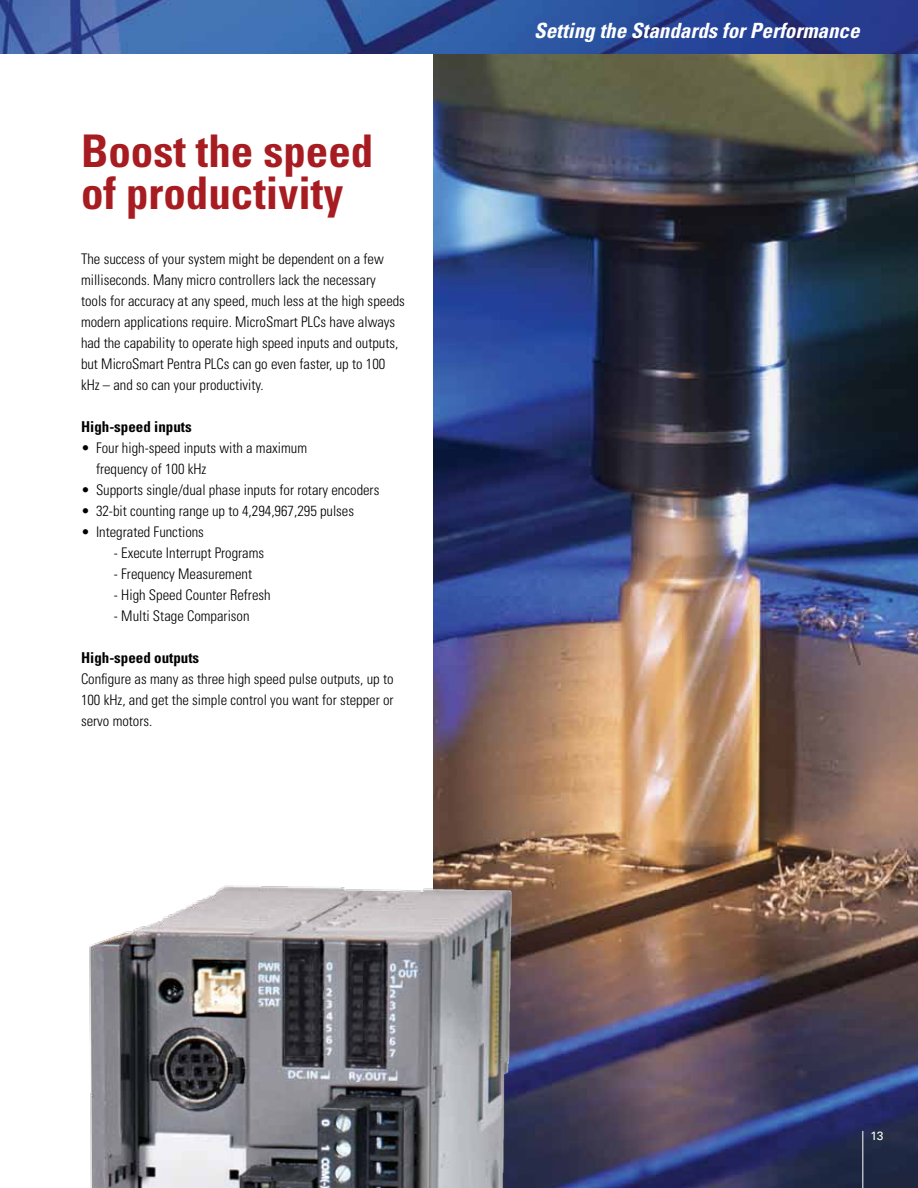
<style>
.page{position:relative;width:918px;height:1188px;background:#fff}
.page>*{position:absolute;margin:0;border:0;box-sizing:border-box;transform-origin:0 0}
.t1{font:700 condensed 45px/42px "Univers LT Std";color:#a71c20}
.t2{font:italic 700 condensed 21px "Univers LT Std";color:#fff}
.t3{font:700 condensed 15px "Univers LT Std";color:#000}
.t4{font:300 condensed 14.7px/21px "Univers LT Std";color:#000}
.t5{font:12px "Univers LT Std";color:#fff}
</style>
<div class="page">
<img style="left:433px;top:54px;width:485px;height:1134px">
<img style="left:89px;top:840px;width:545px;height:348px">
<img style="left:0;top:0;width:918px;height:54px">
<hr style="left:862px;top:1131px;width:1px;height:57px;background:#fff">
<h1 class="t1" style="left:81px;top:130px;width:294px">Boost the speed of productivity</h1>
<p class="t4" style="left:81px;top:248px;width:326px">The success of your system might be dependent on a few milliseconds. Many micro controllers lack the necessary tools for accuracy at any speed, much less at the high speeds modern applications require. MicroSmart PLCs have always had the capability to operate high speed inputs and outputs, but MicroSmart Pentra PLCs can go even faster, up to 100 kHz – and so can your productivity.</p>
<p class="t3" style="left:81px;top:418px;width:112px">High-speed inputs</p>
<p class="t4" style="left:96px;top:437px;width:213px;text-indent:-15px">• Four high-speed inputs with a maximum frequency of 100 kHz</p>
<p class="t4" style="left:81px;top:479px;width:300px">• Supports single/dual phase inputs for rotary encoders</p>
<p class="t4" style="left:81px;top:500px;width:275px">• 32-bit counting range up to 4,294,967,295 pulses</p>
<p class="t4" style="left:81px;top:521px;width:125px">• Integrated Functions</p>
<p class="t4" style="left:114px;top:542px;width:152px">- Execute Interrupt Programs</p>
<p class="t4" style="left:114px;top:563px;width:140px">- Frequency Measurement</p>
<p class="t4" style="left:114px;top:584px;width:158px">- High Speed Counter Refresh</p>
<p class="t4" style="left:114px;top:605px;width:137px">- Multi Stage Comparison</p>
<p class="t3" style="left:81px;top:649px;width:120px">High-speed outputs</p>
<p class="t4" style="left:81px;top:668px;width:314px;text-align:justify">Configure as many as three high speed pulse outputs, up to 100 kHz, and get the simple control you want for stepper or servo motors.</p>
<h2 class="t2" style="left:534px;top:17px;width:327px">Setting the Standards for Performance</h2>
<p class="t5" style="left:870px;top:1128px;width:15px">13</p>
</div>
